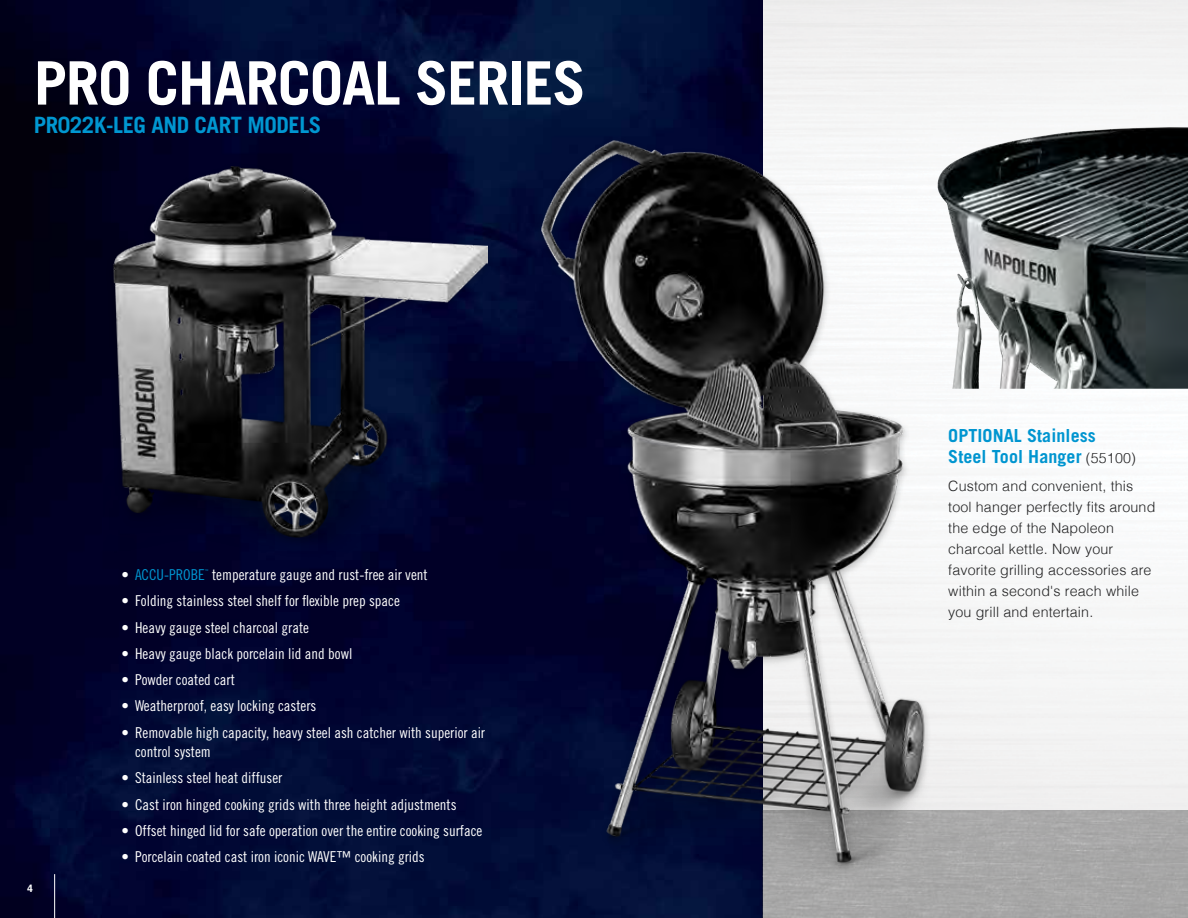
<style>
.page{position:relative;width:1188px;height:918px;background:#fff}
.page>*{position:absolute;margin:0;border:0;box-sizing:border-box;transform-origin:0 0}
.t1{font:700 60px "Trade Gothic LT Std";letter-spacing:-.02em;color:#fff}
.t2{font:700 22.5px "Trade Gothic LT Std";letter-spacing:-.02em;color:#0097d1}
.t3{font:700 18px/21.6px "Trade Gothic LT Std";letter-spacing:.005em;color:#0095d0}
.t4{font:15px/19.5px "Trade Gothic LT Std Cn 18";color:#fff}
.t5{font:15px "Trade Gothic LT Std Cn 18";color:#0095d0}
.t6{font:300 14.25px/21px "Helvetica";letter-spacing:.01em;color:#222223}
.t7{font:700 10.5px "Helvetica";color:#fff}
.t8{font:3.75px "Trade Gothic LT Std Cn 18";color:#0095d0}
.s1{color:#fff}
.s2{font-family:"Helvetica";font-weight:300;font-size:14.25px;color:#222223}
</style>
<div class="page">
<img style="left:762px;top:0;width:426px;height:810px">
<img style="left:0;top:0;width:762px;height:918px">
<div style="left:762px;top:810px;width:426px;height:108px;background:#a8a7a7"></div>
<hr style="left:54px;top:874px;width:1px;height:44px;background:#fff">
<div style="left:99px;top:162px;width:396px;height:399px;background:#000;opacity:.25"></div>
<img style="left:104px;top:166px;width:383px;height:398px">
<img style="left:998px;top:127px;width:190px;height:262px">
<img style="left:516px;top:110px;width:482px;height:807px">
<h1 class="t1" style="left:34px;top:46px;width:554px">PRO CHARCOAL SERIES</h1>
<h2 class="t2" style="left:34px;top:111px;width:289px">PR022K-LEG AND CART MODELS</h2>
<p class="t7" style="left:27px;top:880px;width:7px">4</p>
<p class="t5" style="left:122px;top:566px;width:85px"><span class="s1">•</span> ACCU-PROBE</p>
<p class="t8" style="left:205px;top:568px;width:5px">™</p>
<p class="t4" style="left:212px;top:565px;width:217px">temperature gauge and rust-free air vent</p>
<p class="t4" style="left:122px;top:591px;width:280px">• Folding stainless steel shelf for flexible prep space</p>
<p class="t4" style="left:122px;top:617px;width:189px">• Heavy gauge steel charcoal grate</p>
<p class="t4" style="left:122px;top:644px;width:232px">• Heavy gauge black porcelain lid and bowl</p>
<p class="t4" style="left:122px;top:670px;width:115px">• Powder coated cart</p>
<p class="t4" style="left:122px;top:696px;width:196px">• Weatherproof, easy locking casters</p>
<p class="t4" style="left:135px;top:722px;width:352px;text-indent:-13px">• Removable high capacity, heavy steel ash catcher with superior air control system</p>
<p class="t4" style="left:122px;top:768px;width:162px">• Stainless steel heat diffuser</p>
<p class="t4" style="left:122px;top:794px;width:337px">• Cast iron hinged cooking grids with three height adjustments</p>
<p class="t4" style="left:122px;top:821px;width:362px">• Offset hinged lid for safe operation over the entire cooking surface</p>
<p class="t4" style="left:122px;top:847px;width:305px">• Porcelain coated cast iron iconic WAVE™ cooking grids</p>
<p class="t3" style="left:948px;top:424px;width:189px">OPTIONAL Stainless<br>Steel Tool Hanger <span class="s2">(55100)</span></p>
<p class="t6" style="left:948px;top:475px;width:209px">Custom and convenient, this tool hanger perfectly fits around the edge of the Napoleon charcoal kettle. Now your favorite grilling accessories are within a second's reach while you grill and entertain.</p>
</div>
